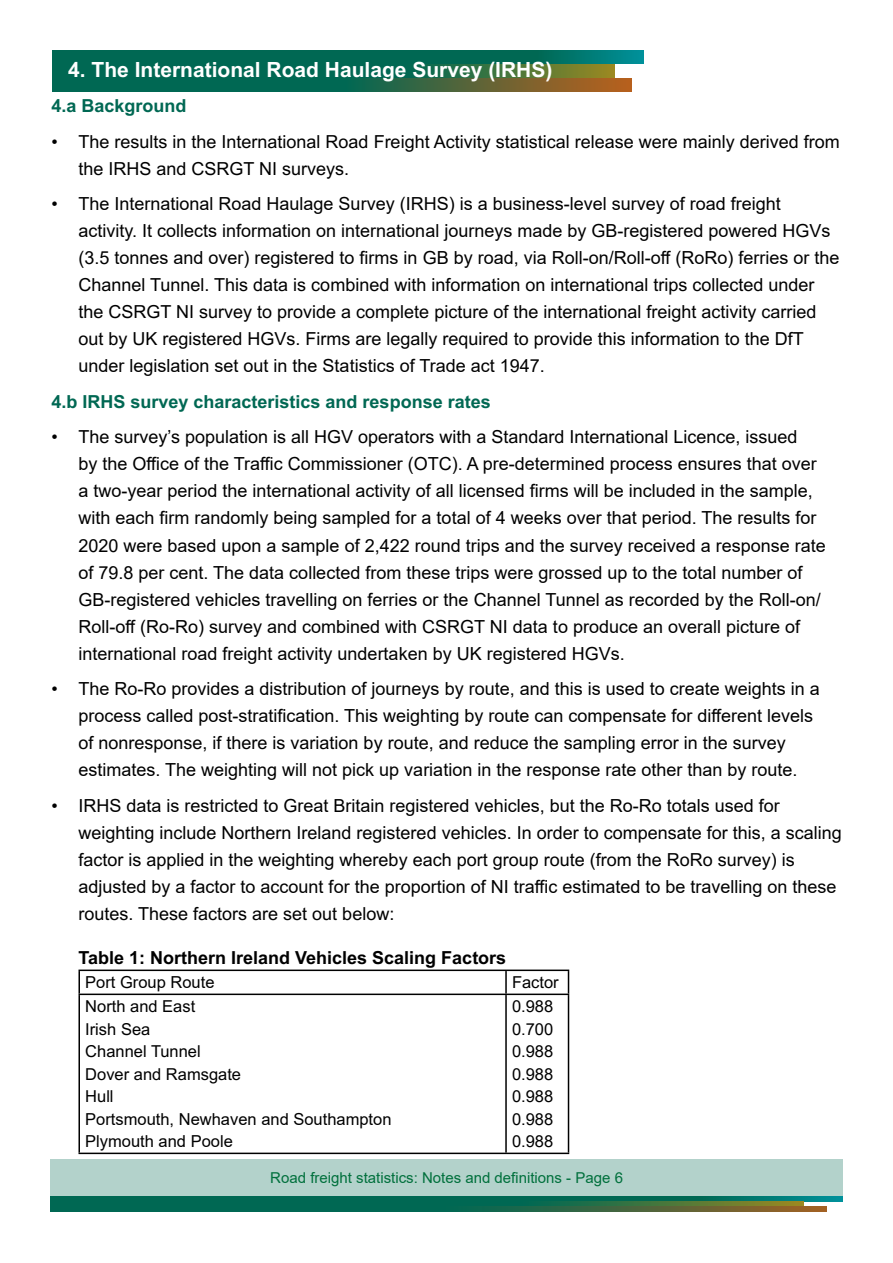
<style>
.page{position:relative;width:893px;height:1263px;background:#fff}
.page>*{position:absolute;margin:0;border:0;box-sizing:border-box;transform-origin:0 0}
.t1{font:21px "Arial Bold MT2";color:#fff}
.t2{font:18px/27px "Arial";color:#000}
.t3{font:18px/27px "Arial MT2";color:#000}
.bold_intro_text{font:18px "Arial Bold MT2";color:#006853}
.bold_intro_text-2{font:18px "Arial Bold MT2";color:#000}
.t4{font:16.5px "Arial";color:#000}
.t5{font:16.5px "Arial MT2";color:#000}
.t6{font:15px "Arial";color:#00703c}
.s1{font-family:"Arial MT2"}
.s2{font-family:"Arial"}
</style>
<div class="page">
<div style="left:50px;top:1160px;width:792px;height:36px;background:#b3d2cb"></div>
<svg style="left:50px;top:1196px;width:792px;height:5px;background:#006b59"></svg>
<svg style="left:50px;top:1201px;width:753px;height:5px;background:#1b6d4a"></svg>
<svg style="left:50px;top:1206px;width:777px;height:6px;background:#256647"></svg>
<hr style="left:78px;top:969px;width:428px;height:2px;background:#000">
<hr style="left:78px;top:971px;width:2px;height:22px;background:#000">
<hr style="left:506px;top:969px;width:63px;height:2px;background:#000">
<hr style="left:505px;top:971px;width:2px;height:22px;background:#000">
<svg style="left:568px;top:971px;width:1px;height:22px"></svg>
<hr style="left:78px;top:993px;width:428px;height:2px;background:#000">
<hr style="left:78px;top:995px;width:2px;height:157px;background:#000">
<hr style="left:506px;top:993px;width:63px;height:2px;background:#000">
<hr style="left:505px;top:995px;width:2px;height:157px;background:#000">
<hr style="left:568px;top:995px;width:1px;height:157px;background:#000">
<hr style="left:78px;top:1152px;width:428px;height:2px;background:#000">
<hr style="left:506px;top:1152px;width:63px;height:2px;background:#000">
<svg style="left:52px;top:64px;width:562px;height:14px;background:#1b6d4a"></svg>
<svg style="left:52px;top:51px;width:591px;height:13px;background:#006b59"></svg>
<svg style="left:52px;top:78px;width:580px;height:14px;background:#306544"></svg>
<p class="t1" style="left:68px;top:55px;width:486px">4. The International Road Haulage Survey (IRHS)</p>
<p class="bold_intro_text" style="left:51px;top:93px;width:137px">4.a Background</p>
<p class="t3" style="left:78px;top:128px;width:763px;text-indent:-27px">• The results in the International Road Freight Activity statistical release were mainly derived from the IRHS and CSRGT NI surveys.</p>
<p class="t2" style="left:78px;top:190px;width:762px;text-indent:-27px"><span class="s1">•</span> The International Road Haulage Survey (IRHS) is a business-level survey of road freight activity. It collects information on international journeys made by GB-registered powered HGVs (3.5 tonnes and over) registered to firms in GB by road, via Roll-on/Roll-off (RoRo) ferries or the <span class="s1">Channel Tunnel. This data is combined with information on international trips collected under the CSRGT NI survey to provide a complete picture of the international freight activity carried out by UK registered HGVs. Firms are legally required to provide this information to the DfT </span>under legislation set out in the Statistics of Trade act 1947.</p>
<p class="bold_intro_text" style="left:51px;top:389px;width:441px">4.b IRHS survey characteristics and response rates</p>
<p class="t2" style="left:78px;top:423px;width:749px;text-indent:-27px"><span class="s1">• The survey’s population is all HGV operators with a Standard International Licence, issued<br></span>by the Office of the Traffic Commissioner (OTC). A pre-determined process ensures that over a two-year period the international activity of all licensed firms will be included in the sample, with each firm randomly being sampled for a total of 4 weeks over that period. The results for 2020 were based upon a sample of 2,422 round trips and the survey received a response rate of 79.8 per cent. The data collected from these trips were grossed up to the total number of GB-registered vehicles travelling on ferries or the Channel Tunnel as recorded by the Roll-on/ Roll-off (Ro-Ro) survey and combined with CSRGT NI data to produce an overall picture of international road freight activity undertaken by UK registered HGVs.</p>
<p class="t2" style="left:78px;top:675px;width:743px;text-indent:-27px"><span class="s1">•</span> The Ro-Ro provides a distribution of journeys by route, and this is used to create weights in a process called post-stratification. This weighting by route can compensate for different levels <span class="s1">of nonresponse, if there is variation by route, and reduce the sampling error in the survey </span>estimates. The weighting will not pick up variation in the response rate other than by route.</p>
<p class="t3" style="left:78px;top:792px;width:765px;text-indent:-27px">• <span class="s2">IRHS data is restricted to Great Britain registered vehicles, but the Ro-Ro totals used for </span>weighting include Northern Ireland registered vehicles. In order to compensate for this, a scaling factor is applied in the weighting whereby each port group route (from the RoRo survey) is <span class="s2">adjusted by a factor to account for the proportion of NI traffic estimated to be travelling on these </span>routes. These factors are set out below:</p>
<p class="bold_intro_text-2" style="left:78px;top:944px;width:429px">Table 1: Northern Ireland Vehicles Scaling Factors</p>
<p class="t4" style="left:85px;top:971px;width:131px">Port Group Route</p>
<p class="t5" style="left:512px;top:971px;width:48px">Factor</p>
<p class="t5" style="left:85px;top:995px;width:112px">North and East</p>
<p class="t5" style="left:85px;top:1018px;width:67px">Irish Sea</p>
<p class="t5" style="left:85px;top:1040px;width:117px">Channel Tunnel</p>
<p class="t5" style="left:85px;top:1063px;width:157px">Dover and Ramsgate</p>
<p class="t5" style="left:85px;top:1085px;width:30px">Hull</p>
<p class="t4" style="left:85px;top:1108px;width:308px">Portsmouth, Newhaven and Southampton</p>
<p class="t4" style="left:85px;top:1130px;width:149px">Plymouth and Poole</p>
<p class="t4" style="left:512px;top:995px;width:43px">0.988</p>
<p class="t4" style="left:512px;top:1018px;width:43px">0.700</p>
<p class="t4" style="left:512px;top:1040px;width:43px">0.988</p>
<p class="t4" style="left:512px;top:1063px;width:43px">0.988</p>
<p class="t4" style="left:512px;top:1085px;width:43px">0.988</p>
<p class="t4" style="left:512px;top:1108px;width:43px">0.988</p>
<p class="t4" style="left:512px;top:1130px;width:43px">0.988</p>
<p class="t6" style="left:270px;top:1168px;width:354px">Road freight statistics: Notes and definitions - Page 6</p>
</div>
